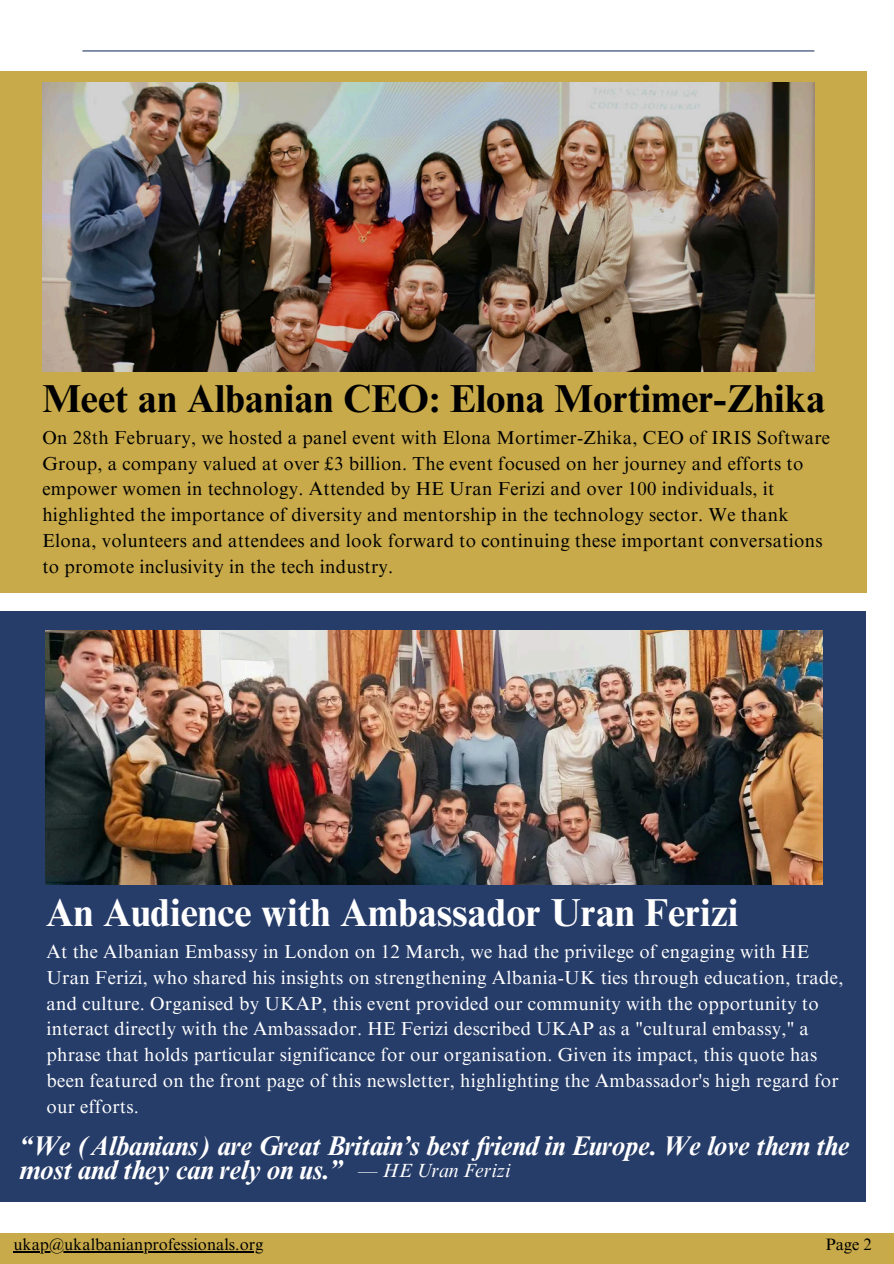
<style>
.page{position:relative;width:894px;height:1264px;background:#fff}
.page>*{position:absolute;margin:0;border:0;box-sizing:border-box;transform-origin:0 0}
.t1{font:700 39px "Times NRMT Pro";color:#000}
.t2{font:700 39px "Times NRMT Pro";color:#fff}
.t3{font:italic 700 27px/23.7px "Times NRMT Pro";letter-spacing:-.015em;color:#fff}
.t4{font:18.75px/25.8px "Times NRMT Pro";letter-spacing:.015em;color:#fff}
.t5{font:18.75px/25.8px "Times NRMT Pro";letter-spacing:.015em;color:#000}
.t6{font:16.5px "Times NRMT Pro";color:#000}
.s1{font-weight:400;font-size:19.5px}
</style>
<div class="page">
<hr style="left:82px;top:50px;width:732px;height:1px;background:#263c69">
<div style="left:0;top:611px;width:865px;height:590px;background:#263c69"></div>
<img style="left:46px;top:630px;width:776px;height:254px">
<div style="left:0;top:1233px;width:893px;height:30px;background:#c8aa4a"></div>
<div style="left:0;top:71px;width:866px;height:521px;background:#c8aa4a"></div>
<img style="left:42px;top:82px;width:772px;height:290px">
<hr style="left:13px;top:1250px;width:250px;height:2px;background:#000">
<h3 class="t1" style="left:42px;top:384px;width:784px">Meet an Albanian CEO: Elona Mortimer-Zhika</h3>
<p class="t5" style="left:42px;top:426px;width:789px">On 28th February, we hosted a panel event with Elona Mortimer-Zhika, CEO of IRIS Software Group, a company valued at over £3 billion. The event focused on her journey and efforts to empower women in technology. Attended by HE Uran Ferizi and over 100 individuals, it highlighted the importance of diversity and mentorship in the technology sector. We thank Elona, volunteers and attendees and look forward to continuing these important conversations to promote inclusivity in the tech industry.</p>
<h1 class="t2" style="left:46px;top:897px;width:694px">An Audience with Ambassador Uran Ferizi</h1>
<h3 class="t4" style="left:47px;top:940px;width:798px">At the Albanian Embassy in London on 12 March, we had the privilege of engaging with HE Uran Ferizi, who shared his insights on strengthening Albania-UK ties through education, trade, and culture. Organised by UKAP, this event provided our community with the opportunity to interact directly with the Ambassador. HE Ferizi described UKAP as a "cultural embassy," a phrase that holds particular significance for our organisation. Given its impact, this quote has been featured on the front page of this newsletter, highlighting the Ambassador's high regard for our efforts.</h3>
<p class="t3" style="left:20px;top:1137px;width:831px">“We (Albanians) are Great Britain’s best friend in Europe. We love them the most and they can rely on us.” <span class="s1">— HE Uran Ferizi</span></p>
<h3 class="t6" style="left:13px;top:1238px;width:251px">ukap@ukalbanianprofessionals.org</h3>
<h2 class="t6" style="left:825px;top:1238px;width:48px">Page 2</h2>
</div>
